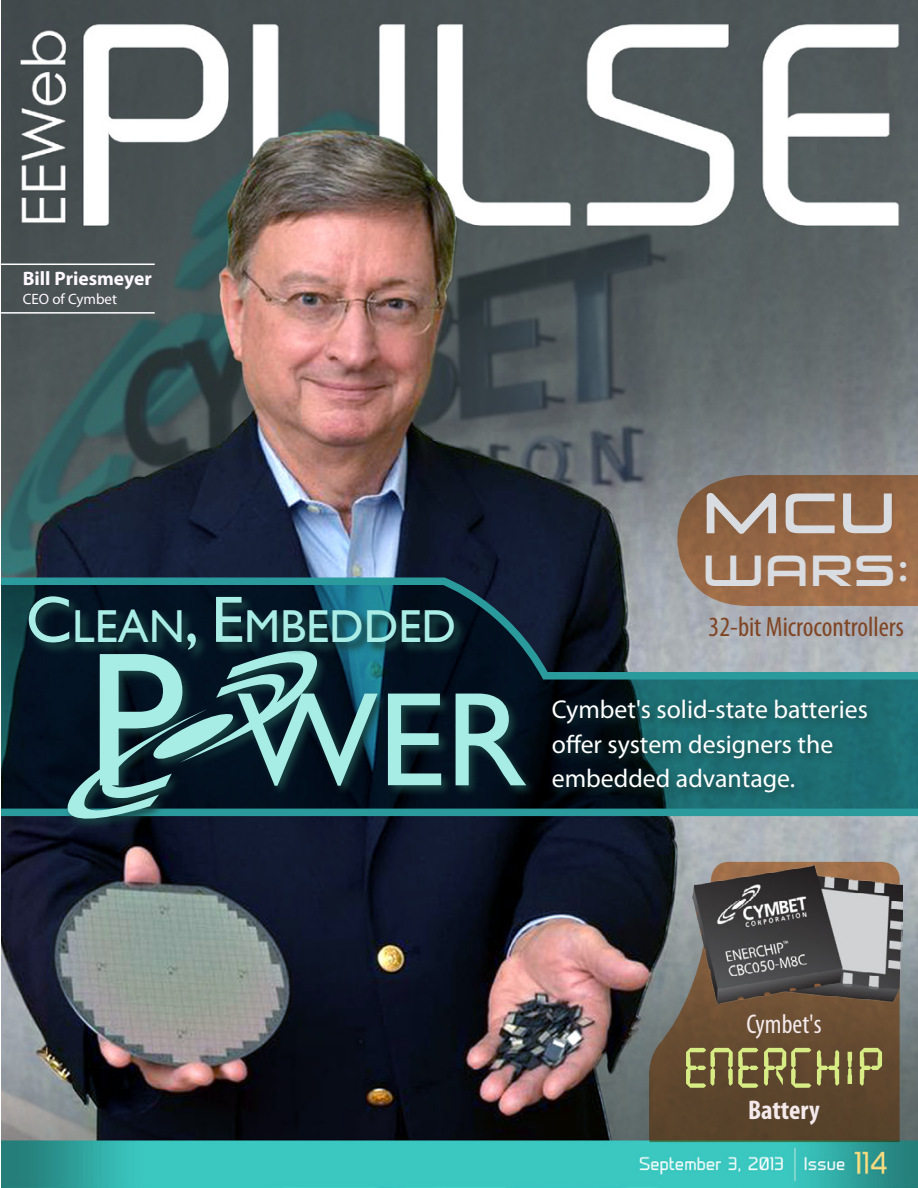
<style>
.page{position:relative;width:918px;height:1188px;background:#fff}
.page>*{position:absolute;margin:0;border:0;box-sizing:border-box;transform-origin:0 0}
.t1{font:134.55px "Gill Sans";color:#a7ede6}
.t2{font:800 66.6px "SF Digital Readout";letter-spacing:.02em;color:#d7ec84}
.t3{font:53.85px "Venus Rising";color:#d9dce1}
.t4{font:46.2px "Gill Sans";color:#a9ede6}
.t5{font:41.25px "Venus Rising";color:#d9dce1}
.t6{font:condensed 28.05px "Myriad Pro";color:#804524}
.t7{font:condensed 27.15px "Myriad Pro";color:#f4eaec}
.t8{font:700 condensed 27.15px "Myriad Pro";color:#f4eaec}
.t9{font:25.8px/35px "Myriad Pro";color:#fff}
.t10{font:700 19.5px "Myriad Pro";color:#fef8ff}
.t11{font:15px "Myriad Pro";color:#fef8ff}
.s1{font-size:66px}
.s2{font-size:192.15px}
</style>
<div class="page">
<img style="left:1px;top:0;width:917px;height:1188px">
<svg style="left:1px;top:683px;width:917px;height:126px;background:#12454c"></svg>
<svg style="left:1px;top:574px;width:917px;height:109px;background:#546e78"></svg>
<div style="left:1px;top:809px;width:917px;height:7px;background:#2b9a9d"></div>
<svg style="left:649px;top:862px;width:251px;height:280px;background:#624f3b"></svg>
<svg style="left:677px;top:475px;width:241px;height:131px;background:#93694a"></svg>
<div style="left:549px;top:696px;width:328px;height:107px;background:#184342;opacity:.85"></div>
<img style="left:693px;top:865px;width:210px;height:139px">
<hr style="left:1px;top:264px;width:154px;height:1px;background:#fff">
<hr style="left:1px;top:312px;width:154px;height:2px;background:#fff">
<div style="left:64px;top:647px;width:472px;height:183px;background:#184342;opacity:.96"></div>
<svg style="left:37px;top:662px;width:284px;height:178px;background:#1d3942"></svg>
<div style="left:26px;top:593px;width:441px;height:69px;background:#184342;opacity:.87"></div>
<p class="t10" style="left:23px;top:266px;width:131px">Bill Priesmeyer</p>
<p class="t11" style="left:23px;top:290px;width:96px">CEO of Cymbet</p>
<p class="t4" style="left:26px;top:599px;width:432px"><span class="s1">C</span>LEAN<span class="s1">, E</span>MBEDDED</p>
<p class="t1" style="left:86px;top:661px;width:441px"><span class="s2">P</span> WER</p>
<p class="t3" style="left:703px;top:481px;width:194px">MCU</p>
<p class="t5" style="left:703px;top:546px;width:207px">WARS:</p>
<p class="t6" style="left:709px;top:610px;width:197px">32-bit Microcontrollers</p>
<p class="t9" style="left:552px;top:691px;width:318px">Cymbet's solid-state batteries offer system designers the embedded advantage.</p>
<p class="t7" style="left:746px;top:1008px;width:77px">Cymbet's</p>
<p class="t2" style="left:685px;top:1031px;width:200px">EnerChip</p>
<p class="t8" style="left:748px;top:1093px;width:73px">Battery</p>
</div>
